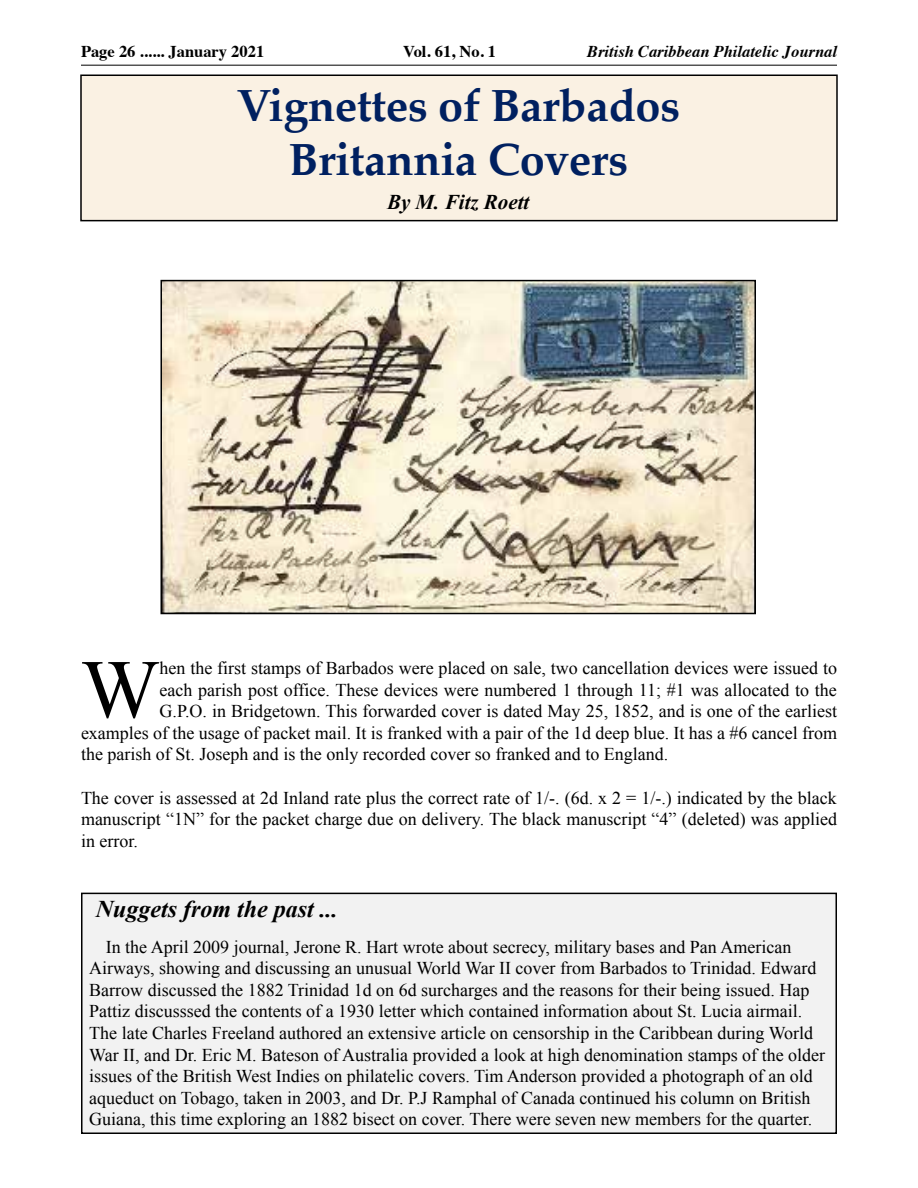
<style>
.page{position:relative;width:918px;height:1188px;background:#fff}
.page>*{position:absolute;margin:0;border:0;box-sizing:border-box;transform-origin:0 0}
.t1{font:83.25px "Times New Roman";color:#000}
.t2{font:700 45px/54px "Palatino";letter-spacing:-.01em;color:#002060;text-align:center}
.t3{font:italic 700 24px "Times New Roman";color:#000}
.t4{font:italic 700 21px "Times New Roman";color:#000}
.t5{font:18px/21.6px "Times New Roman";color:#000;text-align:justify}
.t6{font:700 16.5px "Times";color:#000}
.t7{font:italic 700 16.5px "Times";color:#000}
</style>
<div class="page">
<hr style="left:81px;top:65px;width:756px;height:1px;background:#000">
<div style="left:81px;top:75px;width:756px;height:146px;background:#faf1e3"></div>
<div style="left:80px;top:75px;width:758px;height:146px;border:2px solid #000"></div>
<img style="left:163px;top:283px;width:590px;height:328px">
<div style="left:160px;top:280px;width:596px;height:334px;border:2px solid #000"></div>
<div style="left:82px;top:893px;width:754px;height:240px;background:#f2f2f2"></div>
<div style="left:81px;top:893px;width:756px;height:241px;border:2px solid #000"></div>
<p class="t6" style="left:81px;top:36px;width:185px">Page 26 ...... January 2021</p>
<p class="t6" style="left:403px;top:36px;width:94px">Vol. 61, No. 1</p>
<p class="t7" style="left:587px;top:36px;width:251px">British Caribbean Philatelic Journal</p>
<h2 class="t2" style="left:236px;top:78px;width:445px">Vignettes of Barbados<br>Britannia Covers</h2>
<p class="t4" style="left:387px;top:188px;width:144px">By M. Fitz Roett</p>
<h1 class="t1" style="left:81px;top:633px;width:80px">W</h1>
<p class="t5" style="left:160px;top:657px;width:679px">hen the first stamps of Barbados were placed on sale, two cancellation devices were issued to</p>
<p class="t5" style="left:160px;top:678px;width:679px">each parish post office. These devices were numbered 1 through 11; #1 was allocated to the</p>
<p class="t5" style="left:160px;top:700px;width:679px">G.P.O. in Bridgetown. This forwarded cover is dated May 25, 1852, and is one of the earliest</p>
<p class="t5" style="left:81px;top:722px;width:758px">examples of the usage of packet mail. It is franked with a pair of the 1d deep blue. It has a #6 cancel from</p>
<p class="t5" style="left:81px;top:743px;width:589px">the parish of St. Joseph and is the only recorded cover so franked and to England.</p>
<p class="t5" style="left:81px;top:786px;width:758px">The cover is assessed at 2d Inland rate plus the correct rate of 1/-. (6d. x 2 = 1/-.) indicated by the black manuscript “1N” for the packet charge due on delivery. The black manuscript “4” (deleted) was applied in error.</p>
<h3 class="t3" style="left:96px;top:892px;width:244px">Nuggets from the past ...</h3>
<p class="t5" style="left:89px;top:936px;width:737px;text-align:left;text-indent:17px">In the April 2009 journal, Jerone R. Hart wrote about secrecy, military bases and Pan American Airways, showing and discussing an unusual World War II cover from Barbados to Trinidad. Edward Barrow discussed the 1882 Trinidad 1d on 6d surcharges and the reasons for their being issued. Hap Pattiz discusssed the contents of a 1930 letter which contained information about St. Lucia airmail.<br>The late Charles Freeland authored an extensive article on censorship in the Caribbean during World War II, and Dr. Eric M. Bateson of Australia provided a look at high denomination stamps of the older issues of the British West Indies on philatelic covers. Tim Anderson provided a photograph of an old aqueduct on Tobago, taken in 2003, and Dr. P.J Ramphal of Canada continued his column on British Guiana, this time exploring an 1882 bisect on cover. There were seven new members for the quarter.</p>
</div>
